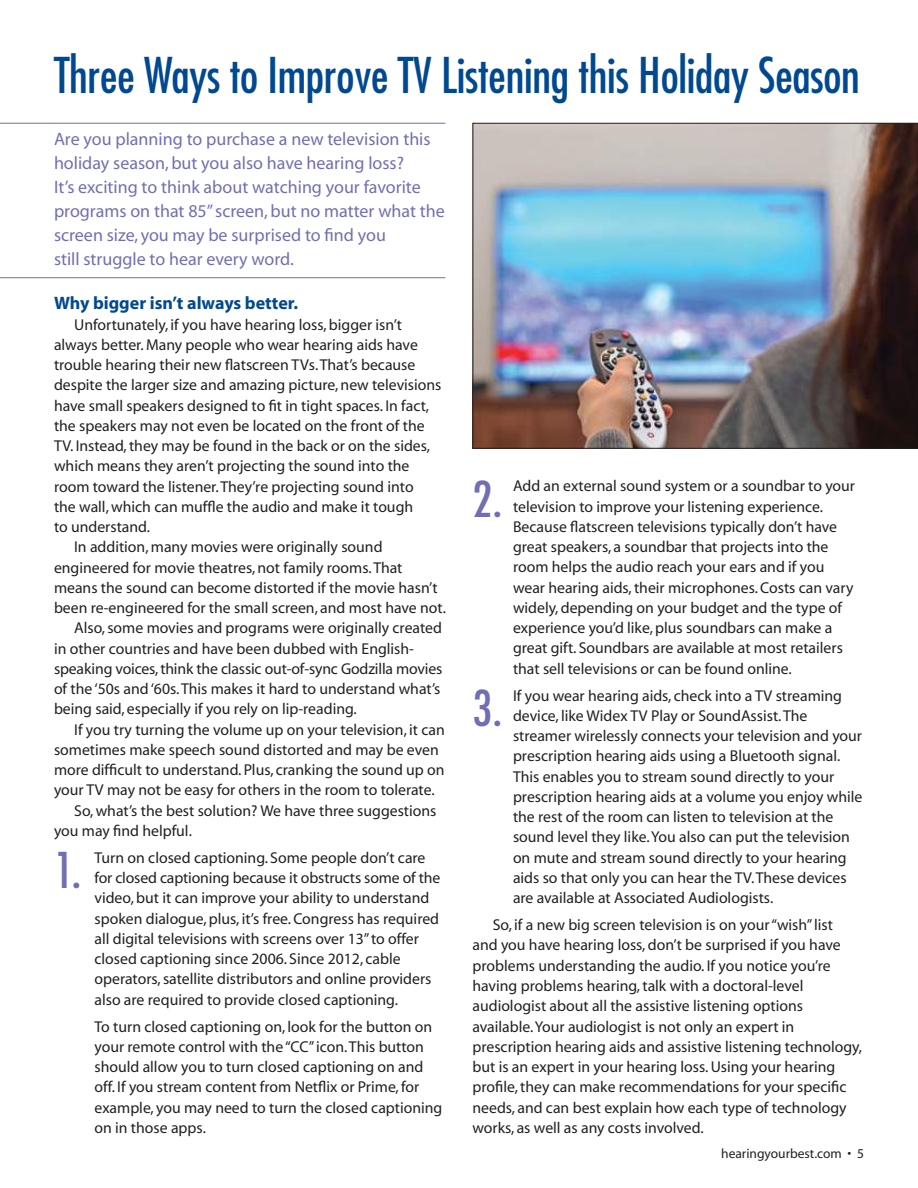
<style>
.page{position:relative;width:918px;height:1188px;background:#fff}
.page>*{position:absolute;margin:0;border:0;box-sizing:border-box;transform-origin:0 0}
.t1{font:condensed 48px "Futura";letter-spacing:-.005em;color:#004990}
.t2{font:500 condensed 48px "Futura";color:#716fb3}
.t3{font:18px/24px "Myriad";color:#716fb3}
.t4{font:700 18px "Myriad";color:#004990}
.t5{font:15.75px/20.2px "Myriad";color:#221f1f}
.t6{font:13.5px "Myriad";color:#221f1f}
</style>
<div class="page">
<img style="left:472px;top:123px;width:446px;height:326px">
<hr style="left:0;top:277px;width:446px;height:1px;background:#716fb3">
<hr style="left:0;top:123px;width:446px;height:1px;background:#716fb3">
<h1 class="t1" style="left:54px;top:54px;width:807px">Three Ways to Improve TV Listening this Holiday Season</h1>
<p class="t3" style="left:54px;top:128px;width:392px">Are you planning to purchase a new television this holiday season, but you also have hearing loss?<br>It’s exciting to think about watching your favorite programs on that 85” screen, but no matter what the screen size, you may be surprised to find you<br>still struggle to hear every word.</p>
<p class="t4" style="left:54px;top:296px;width:246px">Why bigger isn’t always better.</p>
<p class="t5" style="left:74px;top:315px;width:329px">Unfortunately, if you have hearing loss, bigger isn’t</p>
<p class="t5" style="left:54px;top:336px;width:365px">always better. Many people who wear hearing aids have</p>
<p class="t5" style="left:54px;top:356px;width:363px">trouble hearing their new flatscreen TVs. That’s because</p>
<p class="t5" style="left:54px;top:376px;width:389px">despite the larger size and amazing picture, new televisions</p>
<p class="t5" style="left:54px;top:396px;width:377px">have small speakers designed to fit in tight spaces. In fact,</p>
<p class="t5" style="left:54px;top:417px;width:372px">the speakers may not even be located on the front of the</p>
<p class="t5" style="left:54px;top:437px;width:378px">TV. Instead, they may be found in the back or on the sides,</p>
<p class="t5" style="left:54px;top:457px;width:357px">which means they aren’t projecting the sound into the</p>
<p class="t5" style="left:54px;top:477px;width:361px">room toward the listener. They’re projecting sound into</p>
<p class="t5" style="left:54px;top:498px;width:361px">the wall, which can muffle the audio and make it tough</p>
<p class="t5" style="left:54px;top:518px;width:98px">to understand.</p>
<p class="t5" style="left:74px;top:538px;width:310px">In addition, many movies were originally sound</p>
<p class="t5" style="left:54px;top:558px;width:350px">engineered for movie theatres, not family rooms. That</p>
<p class="t5" style="left:54px;top:579px;width:385px">means the sound can become distorted if the movie hasn’t</p>
<p class="t5" style="left:54px;top:599px;width:393px">been re-engineered for the small screen, and most have not.</p>
<p class="t5" style="left:74px;top:619px;width:369px">Also, some movies and programs were originally created</p>
<p class="t5" style="left:54px;top:640px;width:362px">in other countries and have been dubbed with English-</p>
<p class="t5" style="left:54px;top:660px;width:390px">speaking voices, think the classic out-of-sync Godzilla movies</p>
<p class="t5" style="left:54px;top:680px;width:388px">of the ‘50s and ‘60s. This makes it hard to understand what’s</p>
<p class="t5" style="left:54px;top:700px;width:304px">being said, especially if you rely on lip-reading.</p>
<p class="t5" style="left:74px;top:721px;width:372px">If you try turning the volume up on your television, it can</p>
<p class="t5" style="left:54px;top:741px;width:386px">sometimes make speech sound distorted and may be even</p>
<p class="t5" style="left:54px;top:761px;width:392px">more difficult to understand. Plus, cranking the sound up on</p>
<p class="t5" style="left:54px;top:781px;width:382px">your TV may not be easy for others in the room to tolerate.</p>
<p class="t5" style="left:74px;top:802px;width:364px">So, what’s the best solution? We have three suggestions</p>
<p class="t5" style="left:54px;top:822px;width:139px">you may find helpful.</p>
<h1 class="t2" style="left:54px;top:840px;width:29px">1.</h1>
<p class="t5" style="left:94px;top:849px;width:347px">Turn on closed captioning. Some people don’t care for closed captioning because it obstructs some of the video, but it can improve your ability to understand spoken dialogue, plus, it’s free. Congress has required all digital televisions with screens over 13” to offer closed captioning since 2006. Since 2012, cable operators, satellite distributors and online providers also are required to provide closed captioning.</p>
<p class="t5" style="left:94px;top:1017px;width:349px">To turn closed captioning on, look for the button on your remote control with the “CC” icon. This button should allow you to turn closed captioning on and off. If you stream content from Netflix or Prime, for example, you may need to turn the closed captioning on in those apps.</p>
<h1 class="t2" style="left:472px;top:468px;width:31px">2.</h1>
<p class="t5" style="left:513px;top:477px;width:344px">Add an external sound system or a soundbar to your television to improve your listening experience.<br>Because flatscreen televisions typically don’t have great speakers, a soundbar that projects into the room helps the audio reach your ears and if you wear hearing aids, their microphones. Costs can vary widely, depending on your budget and the type of experience you’d like, plus soundbars can make a great gift. Soundbars are available at most retailers that sell televisions or can be found online.</p>
<h1 class="t2" style="left:472px;top:678px;width:31px">3.</h1>
<p class="t5" style="left:513px;top:687px;width:351px">If you wear hearing aids, check into a TV streaming device, like Widex TV Play or SoundAssist. The streamer wirelessly connects your television and your prescription hearing aids using a Bluetooth signal.<br>This enables you to stream sound directly to your prescription hearing aids at a volume you enjoy while the rest of the room can listen to television at the sound level they like. You also can put the television on mute and stream sound directly to your hearing aids so that only you can hear the TV. These devices are available at Associated Audiologists.</p>
<p class="t5" style="left:473px;top:916px;width:391px;text-indent:20px">So, if a new big screen television is on your “wish” list<br>and you have hearing loss, don’t be surprised if you have problems understanding the audio. If you notice you’re having problems hearing, talk with a doctoral-level audiologist about all the assistive listening options available. Your audiologist is not only an expert in prescription hearing aids and assistive listening technology, but is an expert in your hearing loss. Using your hearing profile, they can make recommendations for your specific needs, and can best explain how each type of technology works, as well as any costs involved.</p>
<p class="t6" style="left:721px;top:1148px;width:144px">hearingyourbest.com • 5</p>
</div>
